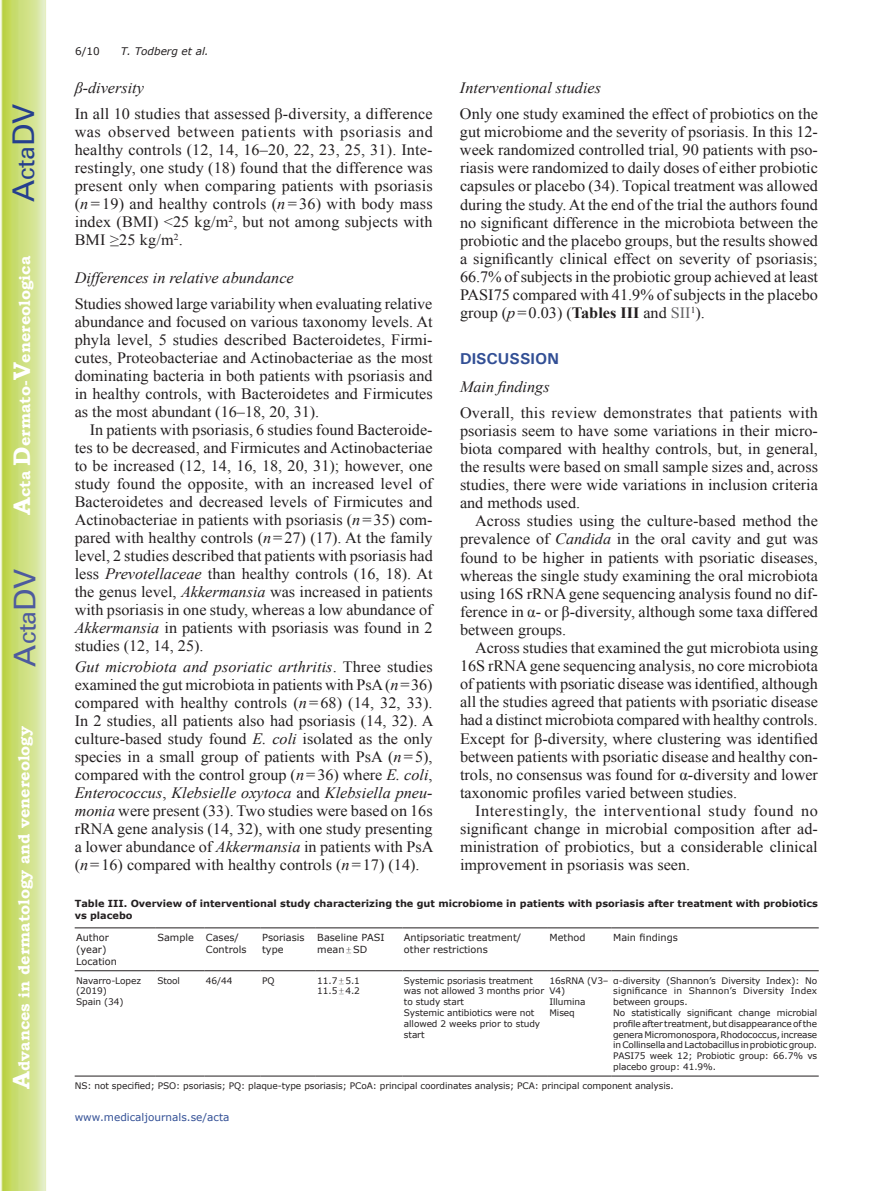
<style>
.page{position:relative;width:893px;height:1191px;background:#fff}
.page>*{position:absolute;margin:0;border:0;box-sizing:border-box;transform-origin:0 0}
.t1{font:30px "Univers";color:#4d5a9e}
.t2{font:30px "Univers";color:#253f8e}
.t3{font:15.75px/18px "Times New Roman";color:#231f20;text-align:justify}
.t4{font:italic 15.75px "Times New Roman";color:#231f20}
.t5{font:700 15.75px "Bookman Old Style";color:#fff}
.t6{font:700 15.75px "Univers";color:#324f95}
.t7{font:10.5px "Verdana";color:#324f95}
.t8{font:italic 10.5px "Verdana";color:#231f20}
.t9{font:10.5px "Verdana";color:#231f20}
.t10{font:9.75px/11.7px "Verdana";color:#231f20}
.t11{font:700 9.75px/11.7px "Verdana";color:#231f20}
.t12{font:9px/10.8px "Verdana";letter-spacing:-.01em;color:#231f20}
.s1{font-size:24px}
.s2{font-style:italic}
.s3{font-weight:700}
.s4{color:#636366}
.s5{font-family:"Perpetua";font-size:9px}
.s6{font-family:"Perpetua"}
</style>
<div class="page">
<svg style="left:1px;top:0;width:45px;height:1191px;background:#cfe084"></svg>
<hr style="left:156px;top:1075px;width:48px;height:1px;background:#231f20">
<hr style="left:204px;top:1075px;width:57px;height:1px;background:#231f20">
<hr style="left:261px;top:1075px;width:55px;height:1px;background:#231f20">
<hr style="left:316px;top:1075px;width:86px;height:1px;background:#231f20">
<hr style="left:402px;top:1075px;width:146px;height:1px;background:#231f20">
<hr style="left:548px;top:1075px;width:64px;height:1px;background:#231f20">
<hr style="left:612px;top:1075px;width:207px;height:1px;background:#231f20">
<hr style="left:75px;top:927px;width:81px;height:1px;background:#231f20">
<hr style="left:156px;top:927px;width:48px;height:1px;background:#231f20">
<hr style="left:204px;top:927px;width:57px;height:1px;background:#231f20">
<hr style="left:261px;top:927px;width:55px;height:1px;background:#231f20">
<hr style="left:316px;top:927px;width:86px;height:1px;background:#231f20">
<hr style="left:402px;top:927px;width:146px;height:1px;background:#231f20">
<hr style="left:548px;top:927px;width:64px;height:1px;background:#231f20">
<hr style="left:612px;top:927px;width:207px;height:1px;background:#231f20">
<hr style="left:75px;top:970px;width:81px;height:1px;background:#231f20">
<hr style="left:156px;top:970px;width:48px;height:1px;background:#231f20">
<hr style="left:204px;top:970px;width:57px;height:1px;background:#231f20">
<hr style="left:261px;top:970px;width:55px;height:1px;background:#231f20">
<hr style="left:316px;top:970px;width:86px;height:1px;background:#231f20">
<hr style="left:402px;top:970px;width:146px;height:1px;background:#231f20">
<hr style="left:548px;top:970px;width:64px;height:1px;background:#231f20">
<hr style="left:612px;top:970px;width:207px;height:1px;background:#231f20">
<hr style="left:75px;top:1075px;width:81px;height:1px;background:#231f20">
<h1 class="t2" style="left:6px;top:202px;width:100px;rotate:-90deg">A<span class="s1">cta</span>DV</h1>
<p class="t5" style="left:15px;top:515px;width:260px;rotate:-90deg"><span class="s1">A</span>cta <span class="s1">D</span>ermato-<span class="s1">V</span>enereologica</p>
<h1 class="t1" style="left:7px;top:666px;width:100px;rotate:-90deg">A<span class="s1">cta</span>DV</h1>
<p class="t5" style="left:15px;top:1088px;width:364px;rotate:-90deg"><span class="s1">A</span>dvances in dermatology and venereology</p>
<p class="t9" style="left:75px;top:44px;width:26px">6/10</p>
<p class="t8" style="left:121px;top:44px;width:89px">T. Todberg et al.</p>
<p class="t4" style="left:75px;top:77px;width:71px">β-diversity</p>
<p class="t3" style="left:75px;top:104px;width:360px">In all 10 studies that assessed β-diversity, a difference was observed between patients with psoriasis and healthy controls (12, 14, 16–20, 22, 23, 25, 31). Inte&shy;restingly, one study (18) found that the difference was present only when comparing patients with psoriasis (<span class="s2">n</span> = 19) and healthy controls (<span class="s2">n</span> = 36) with body mass index (BMI) &lt;25 kg/m<sup>2</sup>, but not among subjects with BMI ≥25 kg/m<sup>2</sup>.</p>
<p class="t4" style="left:75px;top:267px;width:221px">Differences in relative abundance</p>
<p class="t3" style="left:75px;top:294px;width:360px">Studies showed large variability when evaluating relative abundance and focused on various taxonomy levels. At phyla level, 5 studies described Bacteroidetes, Firmi&shy;cutes, Proteobacteriae and Actinobacteriae as the most dominating bacteria in both patients with psoriasis and in healthy controls, with Bacteroidetes and Firmicutes as the most abundant (16–18, 20, 31).</p>
<p class="t3" style="left:75px;top:420px;width:360px;text-indent:15px">In patients with psoriasis, 6 studies found Bacteroide&shy;tes to be decreased, and Firmicutes and Actinobacteriae to be increased (12, 14, 16, 18, 20, 31); however, one study found the opposite, with an increased level of Bacteroidetes and decreased levels of Firmicutes and Actinobacteriae in patients with psoriasis (<span class="s2">n</span>=35) com&shy;pared with healthy controls (<span class="s2">n</span>=27) (17). At the family level, 2 studies described that patients with psoriasis had less <span class="s2">Prevotellaceae</span> than healthy controls (16, 18). At the genus level, <span class="s2">Akkermansia</span> was increased in patients with psoriasis in one study, whereas a low abundance of <span class="s2">Akkermansia</span> in patients with psoriasis was found in 2 studies (12, 14, 25).</p>
<p class="t3" style="left:75px;top:657px;width:360px"><span class="s2">Gut microbiota and psoriatic arthritis</span>. Three studies examined the gut microbiota in patients with PsA (<span class="s2">n</span>=36) compared with healthy controls (<span class="s2">n</span>=68) (14, 32, 33).<br>In 2 studies, all patients also had psoriasis (14, 32). A culture-based study found <span class="s2">E. coli</span> isolated as the only species in a small group of patients with PsA (<span class="s2">n</span>=5), compared with the control group (<span class="s2">n</span>=36) where <span class="s2">E. coli</span>, <span class="s2">Enterococcus</span>, <span class="s2">Klebsielle oxytoca</span> and <span class="s2">Klebsiella pneu&shy;monia</span> were present (33). Two studies were based on 16s rRNA gene analysis (14, 32), with one study presenting a lower abundance of <span class="s2">Akkermansia</span> in patients with PsA (<span class="s2">n</span>=16) compared with healthy controls (<span class="s2">n</span>=17) (14).</p>
<p class="t4" style="left:460px;top:77px;width:143px">Interventional studies</p>
<p class="t3" style="left:460px;top:104px;width:360px">Only one study examined the effect of probiotics on the gut microbiome and the severity of psoriasis. In this 12- week randomized controlled trial, 90 patients with pso&shy;riasis were randomized to daily doses of either probiotic capsules or placebo (34). Topical treatment was allowed during the study. At the end of the trial the authors found no significant difference in the microbiota between the probiotic and the placebo groups, but the results showed a significantly clinical effect on severity of psoriasis; 66.7% of subjects in the probiotic group achieved at least PASI75 compared with 41.9% of subjects in the placebo group (<span class="s2">p</span>=0.03) (<span class="s3">Tables III</span> and <span class="s4">SII</span><sup>1</sup>).</p>
<p class="t6" style="left:460px;top:349px;width:101px">DISCUSSION</p>
<p class="t4" style="left:460px;top:376px;width:91px">Main findings</p>
<p class="t3" style="left:460px;top:403px;width:360px">Overall, this review demonstrates that patients with psoriasis seem to have some variations in their micro&shy;biota compared with healthy controls, but, in general, the results were based on small sample sizes and, across studies, there were wide variations in inclusion criteria and methods used.</p>
<p class="t3" style="left:460px;top:512px;width:360px;text-indent:15px">Across studies using the culture-based method the prevalence of <span class="s2">Candida</span> in the oral cavity and gut was found to be higher in patients with psoriatic diseases, whereas the single study examining the oral microbiota using 16S rRNA gene sequencing analysis found no dif&shy;ference in α- or β-diversity, although some taxa differed between groups.</p>
<p class="t3" style="left:460px;top:638px;width:360px;text-indent:15px">Across studies that examined the gut microbiota using 16S rRNA gene sequencing analysis, no core microbiota of patients with psoriatic disease was identified, although all the studies agreed that patients with psoriatic disease had a distinct microbiota compared with healthy controls.<br>Except for β-diversity, where clustering was identified between patients with psoriatic disease and healthy con&shy;trols, no consensus was found for α-diversity and lower taxonomic profiles varied between studies.</p>
<p class="t3" style="left:460px;top:801px;width:359px;text-indent:15px">Interestingly, the interventional study found no significant change in microbial composition after ad&shy;ministration of probiotics, but a considerable clinical improvement in psoriasis was seen.</p>
<p class="t11" style="left:75px;top:897px;width:745px">Table III. Overview of interventional study characterizing the gut microbiome in patients with psoriasis after treatment with probiotics vs placebo</p>
<p class="t10" style="left:76px;top:932px;width:42px">Author (year)<br>Location</p>
<p class="t10" style="left:206px;top:932px;width:42px;text-indent:-49px">Sample Cases/<br>Controls</p>
<p class="t10" style="left:262px;top:932px;width:44px">Psoriasis type</p>
<p class="t10" style="left:317px;top:932px;width:69px">Baseline PASI mean<span class="s5">±</span>SD</p>
<p class="t10" style="left:404px;top:932px;width:119px">Antipsoriatic treatment/ other restrictions</p>
<p class="t10" style="left:549px;top:932px;width:38px">Method</p>
<p class="t10" style="left:613px;top:932px;width:66px">Main findings</p>
<p class="t12" style="left:76px;top:975px;width:66px">Navarro-Lopez (2019)<br>Spain (34)</p>
<p class="t12" style="left:157px;top:975px;width:24px">Stool</p>
<p class="t12" style="left:206px;top:975px;width:28px">46/44</p>
<p class="t12" style="left:262px;top:975px;width:14px">PQ</p>
<p class="t12" style="left:317px;top:975px;width:44px">11.7<span class="s6">±</span>5.1<br>11.5<span class="s6">±</span>4.2</p>
<p class="t12" style="left:404px;top:975px;width:142px">Systemic psoriasis treatment was not allowed 3 months prior to study start<br>Systemic antibiotics were not allowed 2 weeks prior to study start</p>
<p class="t12" style="left:549px;top:975px;width:61px">16sRNA (V3–<br>V4)<br>Illumina<br>Miseq</p>
<p class="t12" style="left:613px;top:975px;width:206px">α-diversity (Shannon’s Diversity Index): No significance in Shannon’s Diversity Index between groups.<br>No statistically significant change microbial profile after treatment, but disappearance of the genera Micromonospora, Rhodococcus, increase in Collinsella and Lactobacillus in probiotic group.<br>PASI75 week 12; Probiotic group: 66.7% vs placebo group: 41.9%.</p>
<p class="t12" style="left:75px;top:1080px;width:600px">NS: not specified; PSO: psoriasis; PQ: plaque-type psoriasis; PCoA: principal coordinates analysis; PCA: principal component analysis.</p>
<p class="t7" style="left:75px;top:1110px;width:156px">www.medicaljournals.se/acta</p>
</div>
